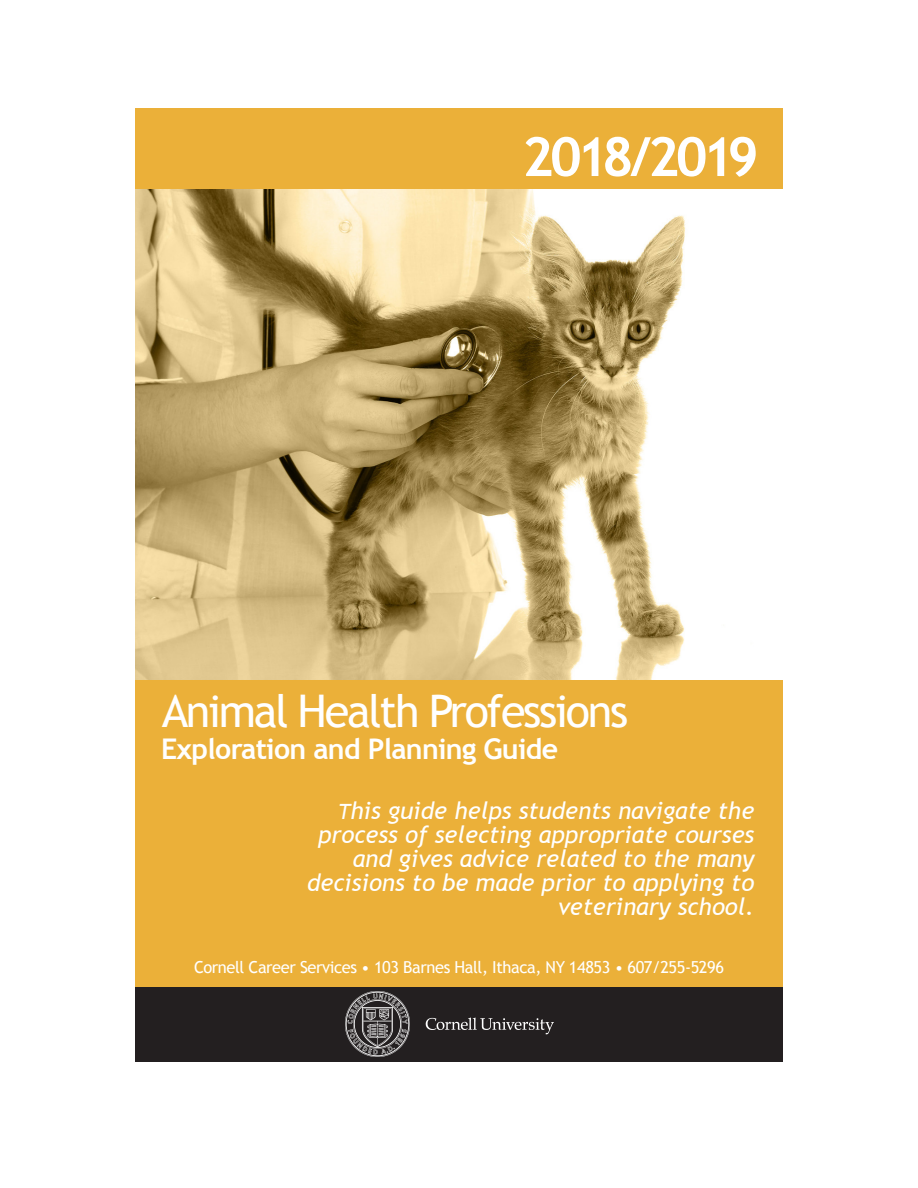
<style>
.page{position:relative;width:918px;height:1188px;background:#fff}
.page>*{position:absolute;margin:0;border:0;box-sizing:border-box;transform-origin:0 0}
.t1{font:700 54px "Trebuchet MS";letter-spacing:-.095em;color:#fff}
.t2{font:45px "Trebuchet MS";letter-spacing:-.05em;color:#fff}
.t3{font:700 28.5px "Trebuchet MS";letter-spacing:-.025em;color:#fff}
.t4{font:italic 24px/24px "Trebuchet MS";color:#fff;text-align:right}
.t5{font:16.5px "Trebuchet MS";letter-spacing:-.025em;color:#fff}
.s1{font-size:21px}
</style>
<div class="page">
<div style="left:135px;top:108px;width:648px;height:81px;background:#ebb039"></div>
<div style="left:135px;top:986px;width:648px;height:76px;background:#231f20"></div>
<div style="left:135px;top:675px;width:648px;height:311px;background:#ebb039"></div>
<img style="left:135px;top:189px;width:648px;height:490px">
<img style="left:346px;top:992px;width:208px;height:64px">
<p class="t1" style="left:522px;top:123px;width:238px">2018/2019</p>
<p class="t2" style="left:162px;top:685px;width:468px">Animal Health Professions</p>
<p class="t3" style="left:161px;top:731px;width:398px">Exploration and Planning Guide</p>
<p class="t4" style="left:338px;top:798px;width:417px"><span class="s1">T</span>his guide helps students navigate the</p>
<p class="t4" style="left:318px;top:822px;width:438px">process of selecting appropriate courses</p>
<p class="t4" style="left:353px;top:846px;width:403px">and gives advice related to the many</p>
<p class="t4" style="left:307px;top:870px;width:448px">decisions to be made prior to applying to veterinary school.</p>
<p class="t5" style="left:194px;top:958px;width:532px">Cornell Career Services • 103 Barnes Hall, Ithaca, NY 14853 • 607/255-5296</p>
</div>
